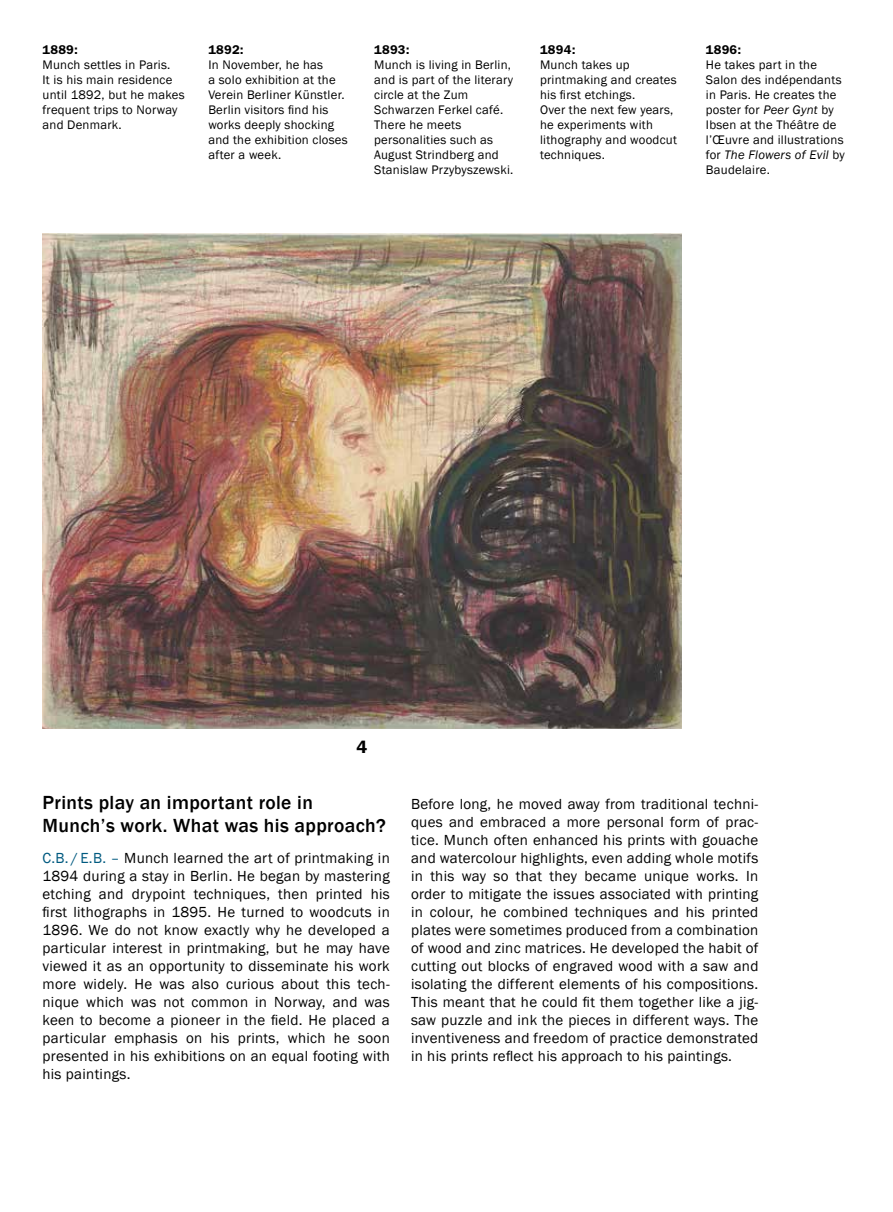
<style>
.page{position:relative;width:893px;height:1212px;background:#fff}
.page>*{position:absolute;margin:0;border:0;box-sizing:border-box;transform-origin:0 0}
.t1{font:500 19.5px/22.5px "Franklin Gothic";letter-spacing:.02em;color:#000}
.t2{font:600 18px "Franklin Gothic";color:#000}
.t3{font:15px/18px "Franklin Gothic";letter-spacing:.02em;color:#000;text-align:justify}
.t4{font:12.75px/15px "Franklin Gothic";letter-spacing:.02em;color:#000}
.t5{font:600 12.75px "Franklin Gothic";letter-spacing:.02em;color:#000}
.s1{font-style:italic}
.s2{color:#005a80}
</style>
<div class="page">
<img style="left:43px;top:234px;width:638px;height:494px">
<p class="t5" style="left:43px;top:42px;width:37px">1889:</p>
<p class="t4" style="left:43px;top:58px;width:144px">Munch settles in Paris.<br>It is his main residence until 1892, but he makes frequent trips to Norway and Denmark.</p>
<p class="t5" style="left:208px;top:42px;width:37px">1892:</p>
<p class="t4" style="left:208px;top:58px;width:141px">In November, he has<br>a solo exhibition at the<br>Verein Berliner Künstler.<br>Berlin visitors find his works deeply shocking and the exhibition closes after a week.</p>
<p class="t5" style="left:374px;top:42px;width:37px">1893:</p>
<p class="t4" style="left:374px;top:58px;width:141px">Munch is living in Berlin, and is part of the literary circle at the Zum<br>Schwarzen Ferkel café.<br>There he meets personalities such as<br>August Strindberg and<br>Stanislaw Przybyszewski.</p>
<p class="t5" style="left:540px;top:42px;width:37px">1894:</p>
<p class="t4" style="left:540px;top:58px;width:138px">Munch takes up printmaking and creates his first etchings.<br>Over the next few years, he experiments with lithography and woodcut techniques.</p>
<p class="t5" style="left:706px;top:42px;width:37px">1896:</p>
<p class="t4" style="left:706px;top:58px;width:140px">He takes part in the<br>Salon des indépendants in Paris. He creates the poster for <span class="s1">Peer Gynt</span> by<br>Ibsen at the Théâtre de l’Œuvre and illustrations for <span class="s1">The Flowers of Evil</span> by<br>Baudelaire.</p>
<p class="t2" style="left:356px;top:736px;width:12px">4</p>
<h1 class="t1" style="left:43px;top:792px;width:345px">Prints play an important role in<br>Munch’s work. What was his approach?</h1>
<p class="t3" style="left:43px;top:850px;width:349px"><span class="s2">C.B. / E.B. –</span> Munch learned the art of printmaking in 1894 during a stay in Berlin. He began by mastering etching and drypoint techniques, then printed his first lithographs in 1895. He turned to woodcuts in 1896. We do not know exactly why he developed a particular interest in printmaking, but he may have viewed it as an opportunity to disseminate his work more widely. He was also curious about this tech&shy;nique which was not common in Norway, and was keen to become a pioneer in the field. He placed a particular emphasis on his prints, which he soon presented in his exhibitions on an equal footing with his paintings.</p>
<p class="t3" style="left:411px;top:796px;width:349px">Before long, he moved away from traditional techni&shy;ques and embraced a more personal form of prac&shy;tice. Munch often enhanced his prints with gouache and watercolour highlights, even adding whole motifs in this way so that they became unique works. In order to mitigate the issues associated with printing in colour, he combined techniques and his printed plates were sometimes produced from a combination of wood and zinc matrices. He developed the habit of cutting out blocks of engraved wood with a saw and isolating the different elements of his compositions.<br>This meant that he could fit them together like a jig&shy;saw puzzle and ink the pieces in different ways. The inventiveness and freedom of practice demonstrated in his prints reflect his approach to his paintings.</p>
</div>
